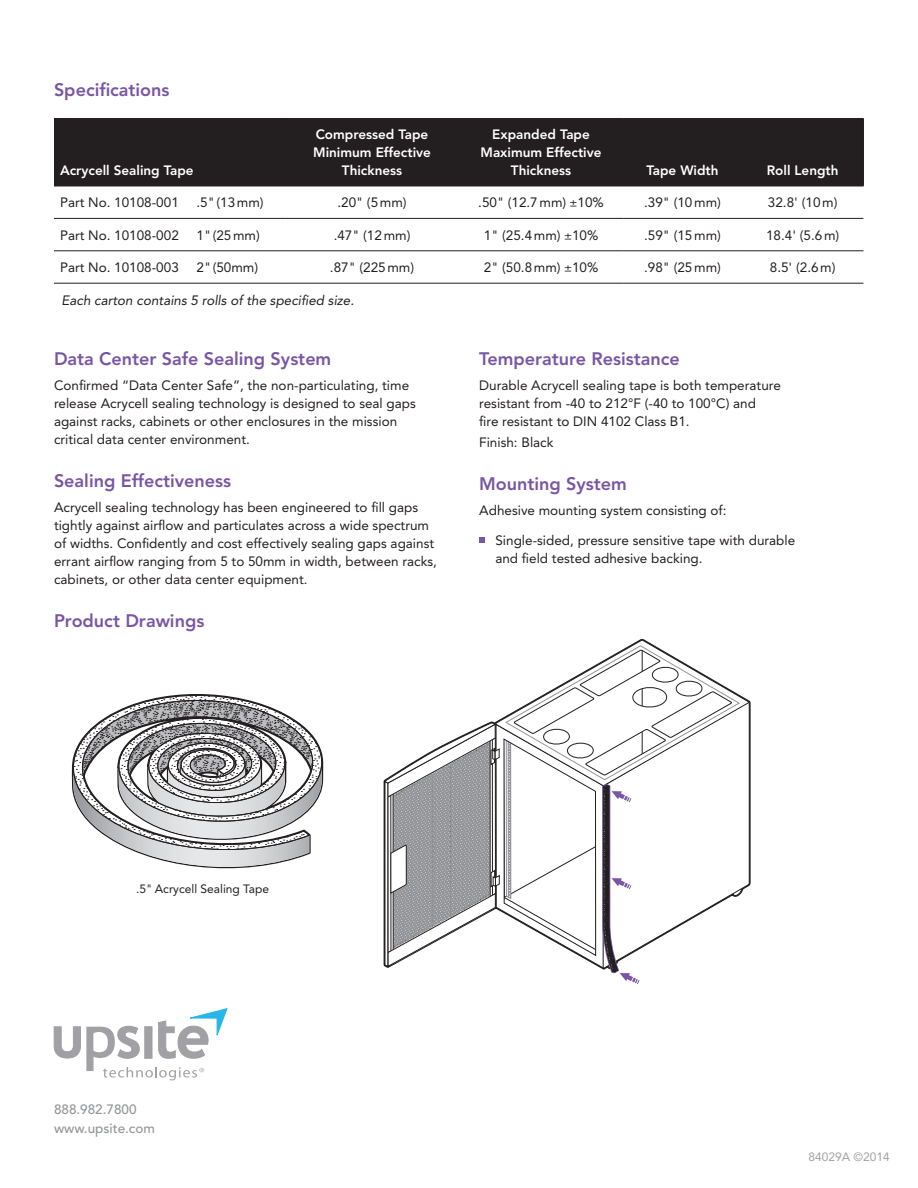
<style>
.page{position:relative;width:918px;height:1188px;background:#fff}
.page>*{position:absolute;margin:0;border:0;box-sizing:border-box;transform-origin:0 0}
.t1{font:800 18px "Avenir";color:#7956a3}
.Core_Paragraph_Style{font:13.5px/18px "Avenir";color:#231f20}
.Small_Core_Paragraph{font:800 13.5px/18px "Avenir";color:#fff;text-align:center}
.Bullet_List_Smaller{font:13.5px/18px "Avenir";color:#231f20}
.Small_Core_Paragraph-2{font:13.5px "Avenir";color:#231f20}
.Core_Paragraph_Style-2{font:italic 13.5px "Avenir";color:#231f20}
.Bullet_List{font:500 13.5px "Avenir";color:#939598}
.t2{font:12px "Avenir";color:#231f20}
.Bullet_List-2{font:12px "Avenir";color:#a1a1a5}
.s1{font-size:12px}
</style>
<div class="page">
<svg style="left:479px;top:537px;width:5px;height:6px"></svg>
<div style="left:54px;top:119px;width:809px;height:67px;background:#231f20"></div>
<hr style="left:54px;top:218px;width:231px;height:1px;background:#231f20">
<hr style="left:285px;top:218px;width:174px;height:1px;background:#231f20">
<hr style="left:459px;top:218px;width:164px;height:1px;background:#231f20">
<hr style="left:623px;top:218px;width:119px;height:1px;background:#231f20">
<hr style="left:742px;top:218px;width:121px;height:1px;background:#231f20">
<hr style="left:54px;top:250px;width:231px;height:1px;background:#231f20">
<hr style="left:285px;top:250px;width:174px;height:1px;background:#231f20">
<hr style="left:459px;top:250px;width:164px;height:1px;background:#231f20">
<hr style="left:623px;top:250px;width:119px;height:1px;background:#231f20">
<hr style="left:742px;top:250px;width:121px;height:1px;background:#231f20">
<hr style="left:54px;top:283px;width:231px;height:1px;background:#231f20">
<hr style="left:285px;top:283px;width:174px;height:1px;background:#231f20">
<hr style="left:459px;top:283px;width:164px;height:1px;background:#231f20">
<hr style="left:623px;top:283px;width:119px;height:1px;background:#231f20">
<hr style="left:742px;top:283px;width:121px;height:1px;background:#231f20">
<hr style="left:863px;top:119px;width:1px;height:67px;background:#231f20">
<hr style="left:54px;top:118px;width:231px;height:1px;background:#231f20">
<hr style="left:285px;top:118px;width:174px;height:1px;background:#231f20">
<hr style="left:459px;top:118px;width:164px;height:1px;background:#231f20">
<hr style="left:623px;top:118px;width:119px;height:1px;background:#231f20">
<hr style="left:742px;top:118px;width:122px;height:1px;background:#231f20">
<hr style="left:54px;top:186px;width:231px;height:1px;background:#231f20">
<hr style="left:285px;top:186px;width:174px;height:1px;background:#231f20">
<hr style="left:459px;top:186px;width:164px;height:1px;background:#231f20">
<hr style="left:623px;top:186px;width:119px;height:1px;background:#231f20">
<hr style="left:742px;top:186px;width:122px;height:1px;background:#231f20">
<svg style="left:53px;top:1008px;width:174px;height:72px"></svg>
<svg style="left:71px;top:694px;width:253px;height:100px"></svg>
<svg style="left:73px;top:697px;width:249px;height:172px"></svg>
<svg style="left:384px;top:639px;width:366px;height:345px"></svg>
<h1 class="t1" style="left:54px;top:79px;width:117px">Specifications</h1>
<p class="Small_Core_Paragraph" style="left:60px;top:162px;width:135px">Acrycell Sealing Tape</p>
<p class="Small_Core_Paragraph" style="left:313px;top:126px;width:119px">Compressed Tape<br>Minimum Effective<br>Thickness</p>
<p class="Small_Core_Paragraph" style="left:481px;top:126px;width:123px">Expanded Tape<br>Maximum Effective<br>Thickness</p>
<p class="Small_Core_Paragraph" style="left:646px;top:162px;width:74px">Tape Width</p>
<p class="Small_Core_Paragraph" style="left:767px;top:162px;width:73px">Roll Length</p>
<h1 class="Core_Paragraph_Style" style="left:60px;top:194px;width:120px">Part No. 10108-001</h1>
<h1 class="Core_Paragraph_Style" style="left:196px;top:194px;width:69px">.5"(13mm)</h1>
<p class="Small_Core_Paragraph-2" style="left:337px;top:195px;width:71px">.20" (5mm)</p>
<p class="Small_Core_Paragraph-2" style="left:478px;top:195px;width:127px">.50" (12.7mm) <span class="s1">±</span>10%</p>
<p class="Core_Paragraph_Style" style="left:644px;top:194px;width:78px">.39" (10mm)</p>
<p class="Core_Paragraph_Style" style="left:768px;top:194px;width:71px">32.8' (10m)</p>
<h1 class="Core_Paragraph_Style" style="left:60px;top:226px;width:120px">Part No. 10108-002</h1>
<h1 class="Core_Paragraph_Style" style="left:196px;top:226px;width:65px">1"(25mm)</h1>
<p class="Small_Core_Paragraph-2" style="left:334px;top:227px;width:78px">.47" (12mm)</p>
<p class="Small_Core_Paragraph-2" style="left:484px;top:227px;width:116px">1" (25.4mm) <span class="s1">±</span>10%</p>
<p class="Core_Paragraph_Style" style="left:644px;top:226px;width:78px">.59" (15mm)</p>
<p class="Core_Paragraph_Style" style="left:766px;top:226px;width:75px">18.4' (5.6m)</p>
<h1 class="Core_Paragraph_Style" style="left:60px;top:258px;width:120px">Part No. 10108-003</h1>
<h1 class="Core_Paragraph_Style" style="left:196px;top:258px;width:63px">2"(50mm)</h1>
<p class="Small_Core_Paragraph-2" style="left:330px;top:260px;width:86px">.87" (225mm)</p>
<p class="Small_Core_Paragraph-2" style="left:484px;top:260px;width:116px">2" (50.8mm) <span class="s1">±</span>10%</p>
<p class="Core_Paragraph_Style" style="left:644px;top:258px;width:78px">.98" (25mm)</p>
<p class="Core_Paragraph_Style" style="left:770px;top:258px;width:67px">8.5' (2.6m)</p>
<p class="Core_Paragraph_Style-2" style="left:62px;top:292px;width:294px">Each carton contains 5 rolls of the specified size.</p>
<h1 class="t1" style="left:54px;top:349px;width:279px">Data Center Safe Sealing System</h1>
<p class="Core_Paragraph_Style" style="left:54px;top:376px;width:363px">Confirmed “Data Center Safe”, the non-particulating, time release Acrycell sealing technology is designed to seal gaps against racks, cabinets or other enclosures in the mission critical data center environment.</p>
<h1 class="t1" style="left:54px;top:470px;width:179px">Sealing Effectiveness</h1>
<p class="Core_Paragraph_Style" style="left:54px;top:498px;width:384px">Acrycell sealing technology has been engineered to fill gaps tightly against airflow and particulates across a wide spectrum of widths. Confidently and cost effectively sealing gaps against errant airflow ranging from 5 to 50mm in width, between racks, cabinets, or other data center equipment.</p>
<h1 class="t1" style="left:54px;top:610px;width:152px">Product Drawings</h1>
<h1 class="t1" style="left:479px;top:349px;width:202px">Temperature Resistance</h1>
<p class="Core_Paragraph_Style" style="left:479px;top:376px;width:303px">Durable Acrycell sealing tape is both temperature resistant from -40 to 212°F (-40 to 100°C) and<br>fire resistant to DIN 4102 Class B1.</p>
<p class="Core_Paragraph_Style" style="left:479px;top:433px;width:76px">Finish: Black</p>
<h1 class="t1" style="left:479px;top:473px;width:149px">Mounting System</h1>
<p class="Core_Paragraph_Style" style="left:479px;top:501px;width:249px">Adhesive mounting system consisting of:</p>
<p class="Bullet_List_Smaller" style="left:495px;top:531px;width:301px">Single-sided, pressure sensitive tape with durable and field tested adhesive backing.</p>
<h1 class="t2" style="left:136px;top:882px;width:134px">.5" Acrycell Sealing Tape</h1>
<p class="Bullet_List" style="left:54px;top:1101px;width:84px">888.982.7800</p>
<p class="Bullet_List" style="left:54px;top:1121px;width:103px">www.upsite.com</p>
<p class="Bullet_List-2" style="left:808px;top:1150px;width:83px">84029A ©2014</p>
</div>
